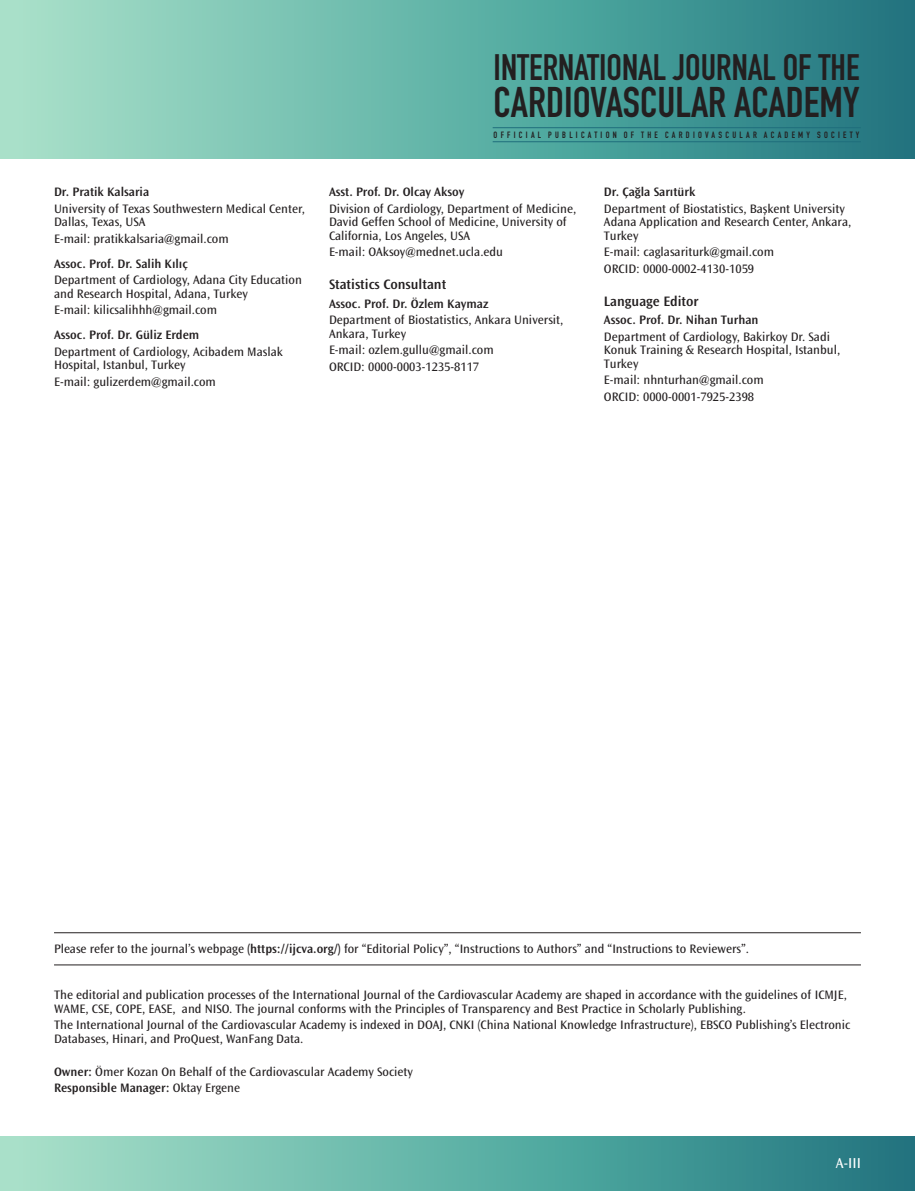
<style>
.page{position:relative;width:915px;height:1191px;background:#fff}
.page>*{position:absolute;margin:0;border:0;box-sizing:border-box;transform-origin:0 0}
.t1{font:700 42.3px "DIN Condensed";color:#231f20}
.t2{font:700 36.3px "DIN Condensed";color:#231f20}
.t3{font:15px "Ocean Sans Std";color:#fff}
.ED-BASLIK{font:600 14.25px "Ocean Sans Std";color:#231f20}
.ED-KURUM{font:12.75px/13.5px "Ocean Sans Std";color:#231f20}
.ED-İSİM{font:600 12.75px "Ocean Sans Std";color:#231f20}
.ED-KURUM-2{font:600 12.75px "Ocean Sans Std";color:#231f20}
.t4{font:700 9px "DIN Condensed";letter-spacing:.36em;color:#231f20}
.s1{font-weight:600}
.s2{font-weight:400}
</style>
<div class="page">
<div style="left:0;top:0;width:914px;height:159px;background:linear-gradient(to right,#a8e6cb,#1c7980)"></div>
<hr style="left:0;top:0;width:1px;height:159px;background:#a9e0c9">
<div style="left:0;top:1136px;width:914px;height:55px;background:linear-gradient(to right,#a8e6cb,#1c7980)"></div>
<hr style="left:0;top:1136px;width:1px;height:55px;background:#a9e0c9">
<hr style="left:492px;top:127px;width:368px;height:1px;background:#1f6e7c">
<hr style="left:492px;top:141px;width:368px;height:1px;background:#1f6e7c">
<hr style="left:54px;top:932px;width:806px;height:1px;background:#231f20">
<hr style="left:54px;top:964px;width:806px;height:1px;background:#231f20">
<h2 class="t2" style="left:493px;top:43px;width:367px">INTERNATIONAL JOURNAL OF THE</h2>
<h1 class="t1" style="left:493px;top:74px;width:367px">CARDIOVASCULAR ACADEMY</h1>
<p class="ED-İSİM" style="left:54px;top:185px;width:97px">Dr. Pratik Kalsaria</p>
<p class="ED-KURUM" style="left:54px;top:202px;width:252px">University of Texas Southwestern Medical Center,<br>Dallas, Texas, USA</p>
<p class="ED-KURUM" style="left:54px;top:232px;width:176px">E-mail: pratikkalsaria@gmail.com</p>
<p class="ED-İSİM" style="left:54px;top:256px;width:135px">Assoc. Prof. Dr. Salih Kılıç</p>
<p class="ED-KURUM" style="left:54px;top:273px;width:249px">Department of Cardiology, Adana City Education and Research Hospital, Adana, Turkey</p>
<p class="ED-KURUM" style="left:54px;top:303px;width:164px">E-mail: kilicsalihhh@gmail.com</p>
<p class="ED-İSİM" style="left:54px;top:328px;width:147px">Assoc. Prof. Dr. Güliz Erdem</p>
<p class="ED-KURUM" style="left:54px;top:345px;width:230px">Department of Cardiology, Acibadem Maslak<br>Hospital, Istanbul, Turkey</p>
<p class="ED-KURUM" style="left:54px;top:375px;width:163px">E-mail: gulizerdem@gmail.com</p>
<p class="t4" style="left:493px;top:129px;width:367px">OFFICIAL PUBLICATION OF THE CARDIOVASCULAR ACADEMY SOCIETY</p>
<p class="ED-İSİM" style="left:329px;top:185px;width:137px">Asst. Prof. Dr. Olcay Aksoy</p>
<p class="ED-KURUM" style="left:329px;top:202px;width:248px">Division of Cardiology, Department of Medicine,<br>David Geffen School of Medicine, University of<br>California, Los Angeles, USA</p>
<p class="ED-KURUM" style="left:329px;top:245px;width:175px">E-mail: OAksoy@mednet.ucla.edu</p>
<p class="ED-BASLIK" style="left:329px;top:277px;width:119px">Statistics Consultant</p>
<p class="ED-İSİM" style="left:329px;top:297px;width:161px">Assoc. Prof. Dr. Özlem Kaymaz</p>
<p class="ED-KURUM" style="left:329px;top:314px;width:236px">Department of Biostatistics, Ankara Universit,<br>Ankara, Turkey</p>
<p class="ED-KURUM" style="left:329px;top:344px;width:166px">E-mail: ozlem.gullu@gmail.com</p>
<p class="ED-KURUM" style="left:329px;top:360px;width:152px">ORCID: 0000-0003-1235-8117</p>
<p class="ED-İSİM" style="left:603px;top:185px;width:93px">Dr. Çağla Sarıtürk</p>
<p class="ED-KURUM" style="left:603px;top:202px;width:249px">Department of Biostatistics, Başkent University<br>Adana Application and Research Center, Ankara,<br>Turkey</p>
<p class="ED-KURUM" style="left:603px;top:245px;width:171px">E-mail: caglasariturk@gmail.com</p>
<p class="ED-KURUM" style="left:603px;top:262px;width:152px">ORCID: 0000-0002-4130-1059</p>
<p class="ED-BASLIK" style="left:603px;top:293px;width:96px">Language Editor</p>
<p class="ED-İSİM" style="left:603px;top:313px;width:156px">Assoc. Prof. Dr. Nihan Turhan</p>
<p class="ED-KURUM" style="left:603px;top:330px;width:238px">Department of Cardiology, Bakirkoy Dr. Sadi<br>Konuk Training &amp; Research Hospital, Istanbul,<br>Turkey</p>
<p class="ED-KURUM" style="left:603px;top:373px;width:161px">E-mail: nhnturhan@gmail.com</p>
<p class="ED-KURUM" style="left:603px;top:390px;width:152px">ORCID: 0000-0001-7925-2398</p>
<p class="ED-KURUM" style="left:54px;top:942px;width:696px">Please refer to the journal’s webpage <span class="s1">(https://ijcva.org/)</span> for “Editorial Policy”, “Instructions to Authors” and “Instructions to Reviewers”.</p>
<p class="ED-KURUM" style="left:54px;top:988px;width:794px">The editorial and publication processes of the International Journal of the Cardiovascular Academy are shaped in accordance with the guidelines of ICMJE,<br>WAME, CSE, COPE, EASE, and NISO. The journal conforms with the Principles of Transparency and Best Practice in Scholarly Publishing.</p>
<p class="ED-KURUM" style="left:54px;top:1018px;width:797px">The International Journal of the Cardiovascular Academy is indexed in DOAJ, CNKI (China National Knowledge Infrastructure), EBSCO Publishing’s Electronic<br>Databases, Hinari, and ProQuest, WanFang Data.</p>
<p class="ED-KURUM" style="left:54px;top:1064px;width:360px"><span class="s1">Owner:</span> Ömer Kozan On Behalf of the Cardiovascular Academy Society</p>
<p class="ED-KURUM-2" style="left:54px;top:1080px;width:187px">Responsible Manager: <span class="s2">Oktay Ergene</span></p>
<p class="t3" style="left:835px;top:1154px;width:26px">A-III</p>
</div>
